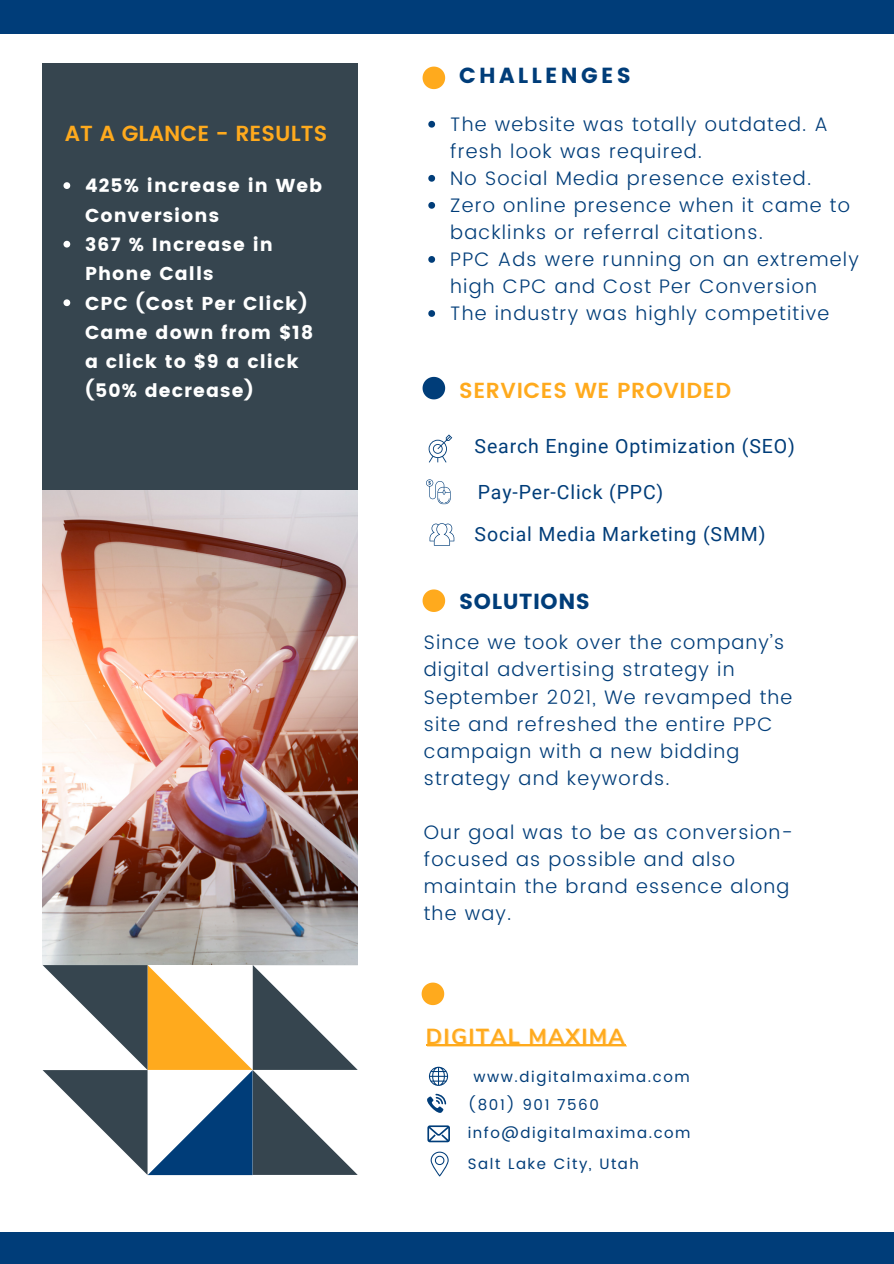
<style>
.page{position:relative;width:894px;height:1264px;background:#fff}
.page>*{position:absolute;margin:0;border:0;box-sizing:border-box;transform-origin:0 0}
.t1{font:600 21.75px "Poppins";letter-spacing:.025em;color:#ffaa1d}
.t2{font:600 21.75px "Poppins";letter-spacing:.005em;color:#ffaa1d}
.t3{font:700 21.75px "Nunito Sans";letter-spacing:.06em;color:#ffaa1d}
.t4{font:21.75px "Poppins";letter-spacing:.15em;color:#003d79}
.t5{font:21.75px "Poppins";letter-spacing:.025em;color:#003d79}
.t6{font:300 19.5px/27px "Poppins";letter-spacing:.06em;color:#003d79}
.t7{font:19.5px "Roboto";letter-spacing:.045em;color:#003d79}
.t8{font:18.6px/29.2px "Poppins";letter-spacing:.06em;color:#fff}
.t9{font:15px "Poppins";letter-spacing:.105em;color:#003d79}
</style>
<div class="page">
<div style="left:43px;top:63px;width:315px;height:641px;background:#36454f"></div>
<svg style="left:43px;top:964px;width:315px;height:211px"></svg>
<svg style="left:428px;top:434px;width:24px;height:28px"></svg>
<svg style="left:429px;top:523px;width:25px;height:22px"></svg>
<svg style="left:426px;top:479px;width:24px;height:25px"></svg>
<svg style="left:422px;top:67px;width:23px;height:22px"></svg>
<svg style="left:421px;top:982px;width:23px;height:23px"></svg>
<svg style="left:427px;top:1093px;width:19px;height:20px"></svg>
<svg style="left:427px;top:1125px;width:23px;height:17px"></svg>
<svg style="left:429px;top:1066px;width:19px;height:19px"></svg>
<svg style="left:430px;top:1151px;width:18px;height:25px"></svg>
<img style="left:42px;top:490px;width:316px;height:474px">
<svg style="left:428px;top:121px;width:7px;height:7px"></svg>
<svg style="left:428px;top:175px;width:7px;height:7px"></svg>
<svg style="left:428px;top:202px;width:7px;height:7px"></svg>
<svg style="left:428px;top:256px;width:7px;height:7px"></svg>
<svg style="left:428px;top:310px;width:7px;height:7px"></svg>
<svg style="left:63px;top:182px;width:7px;height:7px"></svg>
<svg style="left:63px;top:241px;width:7px;height:6px"></svg>
<svg style="left:63px;top:299px;width:7px;height:7px"></svg>
<hr style="left:427px;top:1045px;width:199px;height:1px;background:#ffaa1d">
<hr style="left:426px;top:1044px;width:199px;height:1px;background:#ffaa1d">
<div style="left:0;top:0;width:893px;height:34px;background:#003d79"></div>
<div style="left:0;top:1232px;width:893px;height:31px;background:#003d79"></div>
<svg style="left:422px;top:589px;width:23px;height:23px"></svg>
<svg style="left:422px;top:377px;width:23px;height:22px"></svg>
<p class="t2" style="left:65px;top:121px;width:264px">AT A GLANCE - RESULTS</p>
<p class="t8" style="left:85px;top:171px;width:239px">425% increase in Web<br>Conversions</p>
<p class="t8" style="left:85px;top:230px;width:189px">367 % Increase in<br>Phone Calls</p>
<p class="t8" style="left:85px;top:288px;width:229px">CPC (Cost Per Click)<br>Came down from $18 a click to $9 a click (50% decrease)</p>
<p class="t4" style="left:459px;top:62px;width:173px">CHALLENGES</p>
<p class="t6" style="left:450px;top:111px;width:379px">The website was totally outdated. A fresh look was required.</p>
<p class="t6" style="left:450px;top:165px;width:362px">No Social Media presence existed.</p>
<p class="t6" style="left:450px;top:192px;width:401px">Zero online presence when it came to backlinks or referral citations.</p>
<p class="t6" style="left:450px;top:246px;width:410px">PPC Ads were running on an extremely high CPC and Cost Per Conversion</p>
<p class="t6" style="left:450px;top:300px;width:380px">The industry was highly competitive</p>
<p class="t1" style="left:459px;top:377px;width:273px">SERVICES WE PROVIDED</p>
<p class="t7" style="left:474px;top:434px;width:321px">Search Engine Optimization (SEO)</p>
<p class="t7" style="left:477px;top:481px;width:187px">Pay-Per-Click (PPC)</p>
<p class="t7" style="left:474px;top:523px;width:292px">Social Media Marketing (SMM)</p>
<p class="t5" style="left:459px;top:588px;width:132px">SOLUTIONS</p>
<p class="t6" style="left:424px;top:629px;width:370px">Since we took over the company’s digital advertising strategy in<br>September 2021, We revamped the site and refreshed the entire PPC campaign with a new bidding strategy and keywords.</p>
<p class="t6" style="left:424px;top:818px;width:370px">Our goal was to be as conversion&shy;focused as possible and also maintain the brand essence along the way.</p>
<p class="t3" style="left:426px;top:1021px;width:200px">DIGITAL MAXIMA</p>
<p class="t9" style="left:473px;top:1067px;width:218px">www.digitalmaxima.com</p>
<p class="t9" style="left:467px;top:1096px;width:133px">(801) 901 7560</p>
<p class="t9" style="left:467px;top:1124px;width:224px">info@digitalmaxima.com</p>
<p class="t9" style="left:467px;top:1154px;width:172px">Salt Lake City, Utah</p>
</div>
